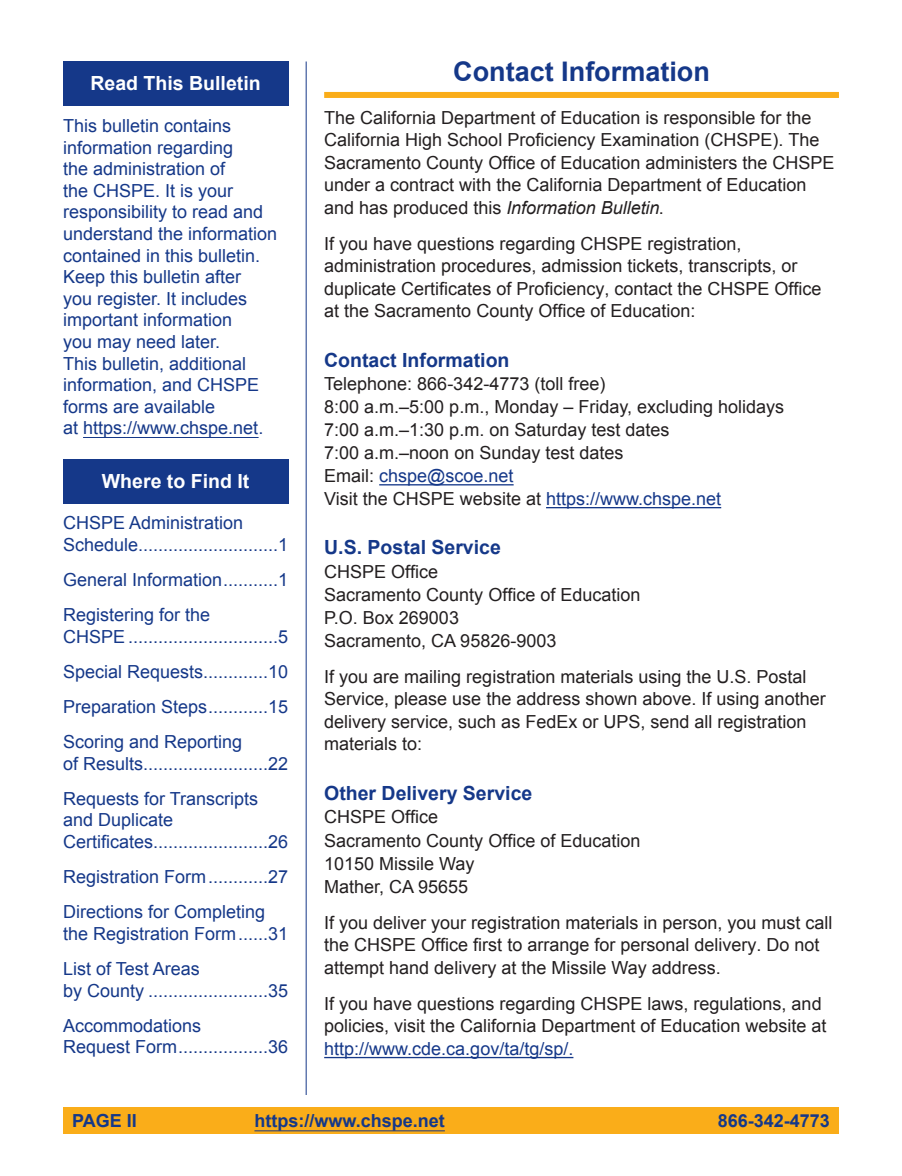
<style>
.page{position:relative;width:902px;height:1176px;background:#fff}
.page>*{position:absolute;margin:0;border:0;box-sizing:border-box;transform-origin:0 0}
.Heading_1{font:700 27px "Arial";color:#153889}
.Body_Text{font:700 19.5px "Arial";color:#153889}
.Sidebar_Subhead_Reve{font:700 19.5px "Arial";color:#fff}
.Body_Text-2{font:18px/22.5px "Arial";color:#231f20}
.Sidebar_TOC{font:18px/21.6px "Arial";color:#153889}
.Sidebar_Body_Copy{font:18px/21.6px "Arial";color:#153889}
.t1{font:700 18px "Arial";color:#153889}
.s1{font-style:italic}
.s2{color:#153889}
</style>
<div class="page">
<div style="left:63px;top:1107px;width:775px;height:27px;background:#faad19"></div>
<hr style="left:254px;top:1130px;width:191px;height:1px;background:#153889">
<div style="left:324px;top:92px;width:514px;height:6px;background:#faad19"></div>
<div style="left:63px;top:62px;width:225px;height:44px;background:#153889"></div>
<hr style="left:83px;top:437px;width:175px;height:1px;background:#153889">
<div style="left:63px;top:459px;width:225px;height:45px;background:#153889"></div>
<hr style="left:306px;top:62px;width:1px;height:1033px;background:#153889">
<hr style="left:379px;top:484px;width:134px;height:1px;background:#153889">
<hr style="left:546px;top:507px;width:175px;height:1px;background:#153889">
<hr style="left:324px;top:1057px;width:249px;height:1px;background:#153889">
<h5 class="Sidebar_Subhead_Reve" style="left:90px;top:70px;width:172px">Read This Bulletin</h5>
<p class="Sidebar_Body_Copy" style="left:63px;top:115px;width:216px">This bulletin contains information regarding<br>the administration of<br>the CHSPE. It is your responsibility to read and understand the information contained in this bulletin.<br>Keep this bulletin after<br>you register. It includes important information<br>you may need later.<br>This bulletin, additional information, and CHSPE forms are available<br>at https://www.chspe.net.</p>
<h5 class="Sidebar_Subhead_Reve" style="left:102px;top:468px;width:149px">Where to Find It</h5>
<p class="Sidebar_TOC" style="left:63px;top:513px;width:226px">CHSPE Administration<br>Schedule............................1</p>
<p class="Sidebar_TOC" style="left:63px;top:569px;width:227px">General Information...........1</p>
<p class="Sidebar_TOC" style="left:63px;top:604px;width:227px">Registering for the<br>CHSPE ..............................5</p>
<p class="Sidebar_TOC" style="left:63px;top:661px;width:226px">Special Requests.............10</p>
<p class="Sidebar_TOC" style="left:63px;top:696px;width:227px">Preparation Steps............15</p>
<p class="Sidebar_TOC" style="left:63px;top:731px;width:226px">Scoring and Reporting<br>of Results.........................22</p>
<p class="Sidebar_TOC" style="left:63px;top:788px;width:226px">Requests for Transcripts and Duplicate<br>Certificates.......................26</p>
<p class="Sidebar_TOC" style="left:63px;top:866px;width:227px">Registration Form............27</p>
<p class="Sidebar_TOC" style="left:63px;top:901px;width:226px">Directions for Completing the Registration Form......31</p>
<p class="Sidebar_TOC" style="left:63px;top:958px;width:226px">List of Test Areas<br>by County ........................35</p>
<p class="Sidebar_TOC" style="left:63px;top:1015px;width:226px">Accommodations<br>Request Form..................36</p>
<h1 class="Heading_1" style="left:453px;top:54px;width:258px">Contact Information</h1>
<p class="Body_Text-2" style="left:324px;top:107px;width:512px">The California Department of Education is responsible for the California High School Proficiency Examination (CHSPE). The Sacramento County Office of Education administers the CHSPE under a contract with the California Department of Education and has produced this <span class="s1">Information Bulletin</span>.</p>
<p class="Body_Text-2" style="left:324px;top:233px;width:499px">If you have questions regarding CHSPE registration, administration procedures, admission tickets, transcripts, or duplicate Certificates of Proficiency, contact the CHSPE Office at the Sacramento County Office of Education:</p>
<p class="Body_Text" style="left:324px;top:347px;width:187px">Contact Information</p>
<p class="Body_Text-2" style="left:324px;top:373px;width:461px">Telephone: 866-342-4773 (toll free)<br>8:00 a.m.–5:00 p.m., Monday – Friday, excluding holidays 7:00 a.m.–1:30 p.m. on Saturday test dates<br>7:00 a.m.–noon on Sunday test dates<br>Email: <span class="s2">chspe@scoe.net<br></span>Visit the CHSPE website at <span class="s2">https://www.chspe.net</span></p>
<p class="Body_Text" style="left:324px;top:534px;width:178px">U.S. Postal Service</p>
<p class="Body_Text-2" style="left:324px;top:560px;width:318px;line-height:23px">CHSPE Office<br>Sacramento County Office of Education<br>P.O. Box 269003<br>Sacramento, CA 95826-9003</p>
<p class="Body_Text-2" style="left:324px;top:665px;width:503px">If you are mailing registration materials using the U.S. Postal Service, please use the address shown above. If using another delivery service, such as FedEx or UPS, send all registration materials to:</p>
<p class="Body_Text" style="left:324px;top:780px;width:210px">Other Delivery Service</p>
<p class="Body_Text-2" style="left:324px;top:806px;width:318px;line-height:23px">CHSPE Office<br>Sacramento County Office of Education<br>10150 Missile Way<br>Mather, CA 95655</p>
<p class="Body_Text-2" style="left:324px;top:911px;width:510px">If you deliver your registration materials in person, you must call the CHSPE Office first to arrange for personal delivery. Do not attempt hand delivery at the Missile Way address.</p>
<p class="Body_Text-2" style="left:324px;top:992px;width:504px">If you have questions regarding CHSPE laws, regulations, and policies, visit the California Department of Education website at <span class="s2">http://www.cde.ca.gov/ta/tg/sp/.</span></p>
<p class="t1" style="left:72px;top:1109px;width:66px">PAGE II</p>
<p class="t1" style="left:254px;top:1109px;width:192px">https://www.chspe.net</p>
<p class="t1" style="left:717px;top:1109px;width:114px">866-342-4773</p>
</div>
